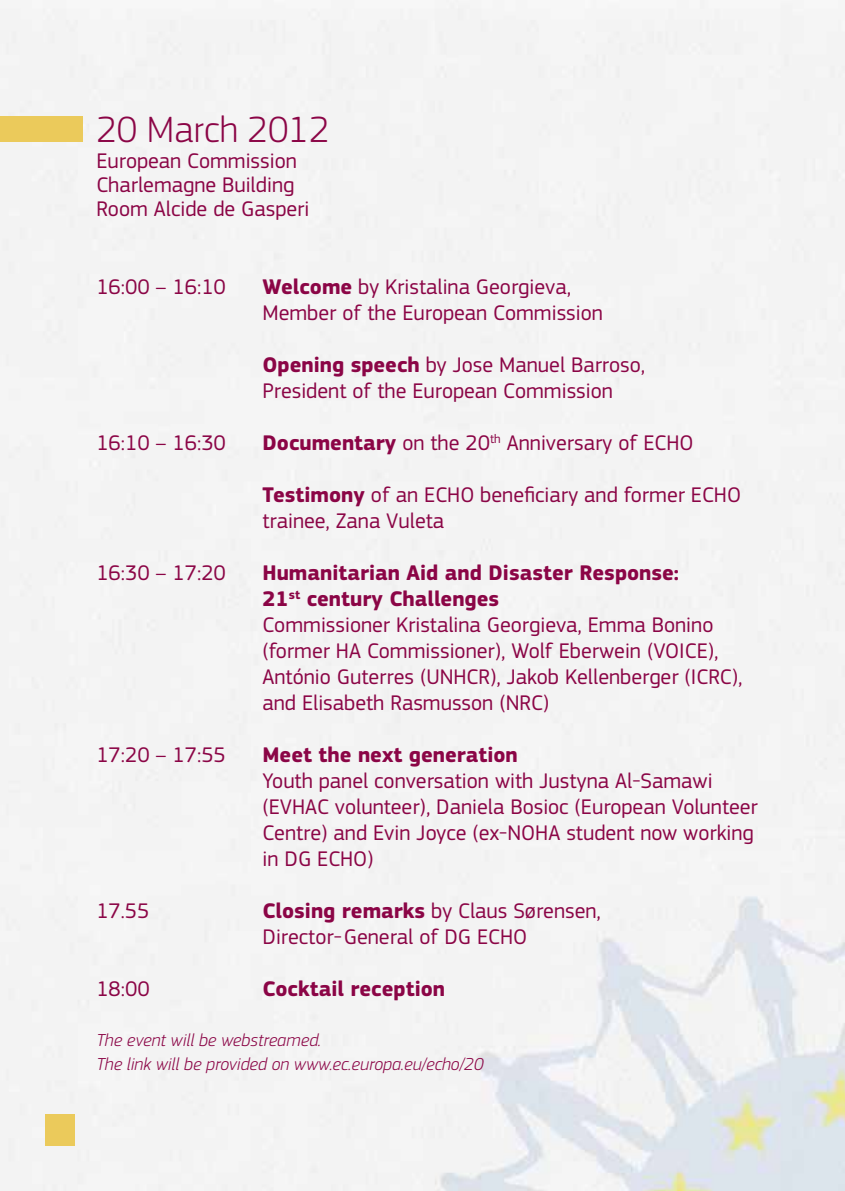
<style>
.page{position:relative;width:845px;height:1191px;background:#f3f3f3}
.page>*{position:absolute;margin:0;border:0;box-sizing:border-box;transform-origin:0 0}
.t1{font:300 38px "EC Square Sans Pro";color:#8b0546}
.t2{font:22px/26px "EC Square Sans Pro";color:#8b0546}
.t3{font:700 22px "EC Square Sans Pro";color:#8b0546}
.t4{font:italic 300 18px/24px "EC Square Sans Pro";color:#8b0546}
.s1{font-weight:700}
</style>
<div class="page">
<div style="left:45px;top:1114px;width:29px;height:31px;background:#ebca5b"></div>
<div style="left:0;top:117px;width:82px;height:25px;background:#ebca5b"></div>
<h1 class="t1" style="left:96px;top:107px;width:235px">20 March 2012</h1>
<p class="t2" style="left:96px;top:149px;width:214px;line-height:24px">European Commission<br>Charlemagne Building<br>Room Alcide de Gasperi</p>
<p class="t2" style="left:96px;top:274px;width:131px">16:00 – 16:10</p>
<p class="t2" style="left:262px;top:274px;width:342px"><span class="s1">Welcome</span> by Kristalina Georgieva,<br>Member of the European Commission</p>
<p class="t2" style="left:262px;top:352px;width:384px"><span class="s1">Opening speech</span> by Jose Manuel Barroso,<br>President of the European Commission</p>
<p class="t2" style="left:96px;top:430px;width:131px">16:10 – 16:30</p>
<p class="t2" style="left:262px;top:430px;width:432px"><span class="s1">Documentary</span> on the 20<sup>th</sup> Anniversary of ECHO</p>
<p class="t2" style="left:262px;top:482px;width:480px"><span class="s1">Testimony</span> of an ECHO beneficiary and former ECHO trainee, Zana Vuleta</p>
<p class="t2" style="left:96px;top:560px;width:131px">16:30 – 17:20</p>
<p class="t2" style="left:262px;top:560px;width:481px"><span class="s1">Humanitarian Aid and Disaster Response:<br>21</span><sup>st</sup> <span class="s1">century Challenges<br></span>Commissioner Kristalina Georgieva, Emma Bonino (former HA Commissioner), Wolf Eberwein (VOICE), António Guterres (UNHCR), Jakob Kellenberger (ICRC), and Elisabeth Rasmusson (NRC)</p>
<p class="t2" style="left:96px;top:742px;width:131px">17:20 – 17:55</p>
<p class="t3" style="left:262px;top:741px;width:257px">Meet the next generation</p>
<p class="t2" style="left:262px;top:768px;width:497px">Youth panel conversation with Justyna Al-Samawi (EVHAC volunteer), Daniela Bosioc (European Volunteer Centre) and Evin Joyce (ex-NOHA student now working in DG ECHO)</p>
<p class="t2" style="left:96px;top:898px;width:55px">17.55</p>
<p class="t2" style="left:262px;top:898px;width:340px"><span class="s1">Closing remarks</span> by Claus Sørensen,<br>Director-General of DG ECHO</p>
<p class="t2" style="left:96px;top:976px;width:55px">18:00</p>
<p class="t3" style="left:262px;top:976px;width:184px">Cocktail reception</p>
<p class="t4" style="left:96px;top:1028px;width:389px">The event will be webstreamed.<br>The link will be provided on www.ec.europa.eu/echo/20</p>
</div>
